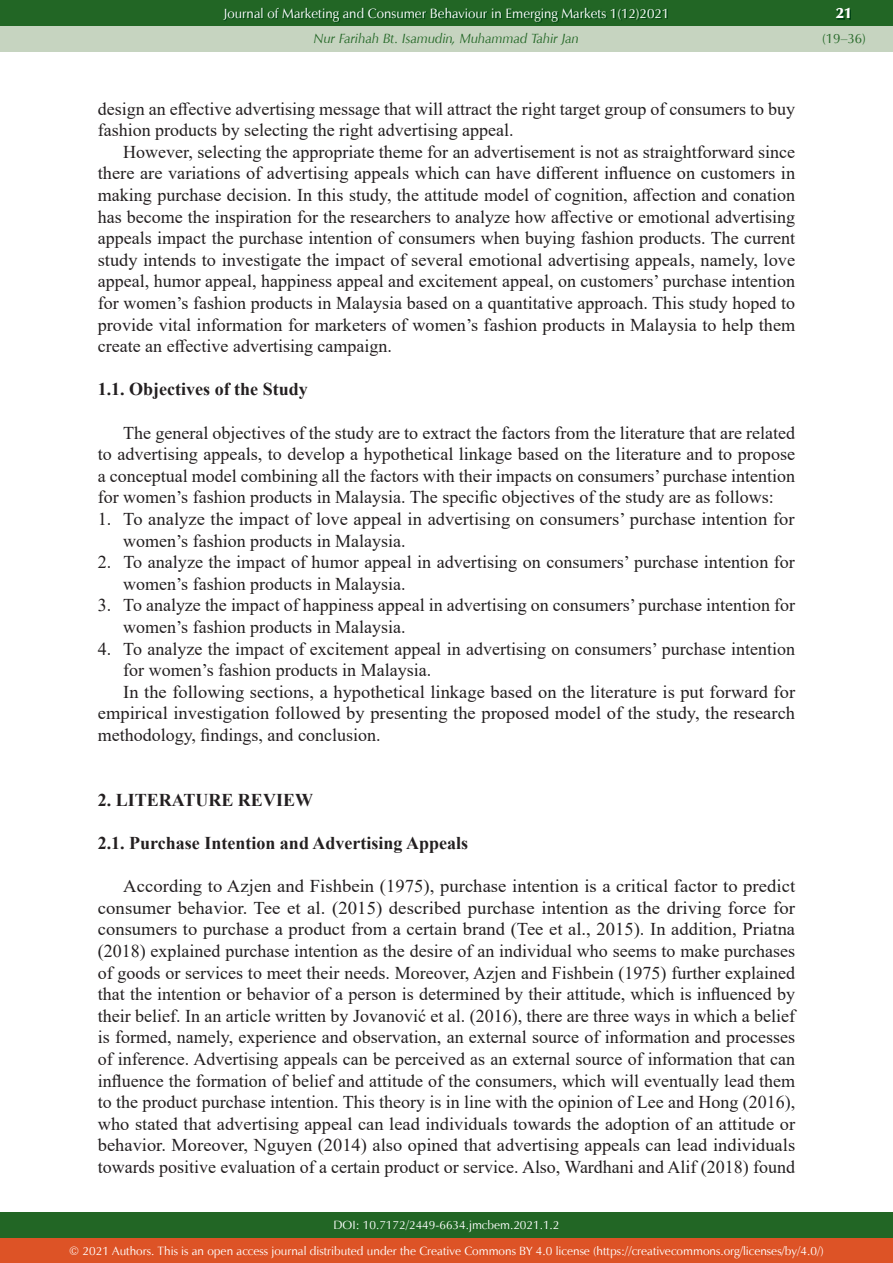
<style>
.page{position:relative;width:893px;height:1263px;background:#fff}
.page>*{position:absolute;margin:0;border:0;box-sizing:border-box;transform-origin:0 0}
.t1{font:18px/21.6px "Times New Roman";color:#231f20}
.t2{font:700 18px "Times New Roman";color:#231f20}
.t3{font:15px "Zapf Humnst Ult EU";color:#fff}
.t4{font:13.5px "Zapf Humnst EU";color:#fff}
.t5{font:italic 13.5px "Zapf Humnst EU";color:#226625}
.t6{font:13.5px "Zapf Humnst EU";color:#226625}
.t7{font:12px "Zapf Humnst EU";color:#fff}
</style>
<div class="page">
<div style="left:0;top:0;width:893px;height:51px;background:#c6d4c0"></div>
<div style="left:0;top:1237px;width:893px;height:26px;background:#dd5326"></div>
<div style="left:0;top:1212px;width:893px;height:25px;background:#226625"></div>
<div style="left:0;top:0;width:893px;height:26px;background:#226625"></div>
<img style="left:224px;top:9px;width:443px;height:14px">
<img style="left:837px;top:9px;width:14px;height:11px">
<p class="t4" style="left:224px;top:5px;width:447px">Journal of Marketing and Consumer Behaviour in Emerging Markets 1(12)2021</p>
<p class="t5" style="left:314px;top:30px;width:267px">Nur Farihah Bt. Isamudin, Muhammad Tahir Jan</p>
<p class="t1" style="left:98px;top:98px;width:699px">design an effective advertising message that will attract the right target group of consumers to buy fashion products by selecting the right advertising appeal.</p>
<p class="t1" style="left:98px;top:141px;width:699px;text-align:justify;text-indent:26px">However, selecting the appropriate theme for an advertisement is not as straightforward since there are variations of advertising appeals which can have different influence on customers in making purchase decision. In this study, the attitude model of cognition, affection and conation has become the inspiration for the researchers to analyze how affective or emotional advertising appeals impact the purchase intention of consumers when buying fashion products. The current study intends to investigate the impact of several emotional advertising appeals, namely, love appeal, humor appeal, happiness appeal and excitement appeal, on customers’ purchase intention for women’s fashion products in Malaysia based on a quantitative approach. This study hoped to provide vital information for marketers of women’s fashion products in Malaysia to help them create an effective advertising campaign.</p>
<p class="t2" style="left:98px;top:379px;width:211px">1.1. Objectives of the Study</p>
<p class="t1" style="left:98px;top:422px;width:699px;text-align:justify;text-indent:26px">The general objectives of the study are to extract the factors from the literature that are related to advertising appeals, to develop a hypothetical linkage based on the literature and to propose a conceptual model combining all the factors with their impacts on consumers’ purchase intention for women’s fashion products in Malaysia. The specific objectives of the study are as follows:</p>
<p class="t1" style="left:123px;top:508px;width:673px;text-indent:-26px">1. To analyze the impact of love appeal in advertising on consumers’ purchase intention for women’s fashion products in Malaysia.</p>
<p class="t1" style="left:123px;top:551px;width:673px;text-indent:-26px">2. To analyze the impact of humor appeal in advertising on consumers’ purchase intention for women’s fashion products in Malaysia.</p>
<p class="t1" style="left:123px;top:594px;width:673px;text-indent:-26px">3. To analyze the impact of happiness appeal in advertising on consumers’ purchase intention for women’s fashion products in Malaysia.</p>
<p class="t1" style="left:98px;top:638px;width:699px">4. To analyze the impact of excitement appeal in advertising on consumers’ purchase intention</p>
<p class="t1" style="left:123px;top:659px;width:309px">for women’s fashion products in Malaysia.</p>
<p class="t1" style="left:123px;top:681px;width:673px">In the following sections, a hypothetical linkage based on the literature is put forward for</p>
<p class="t1" style="left:98px;top:702px;width:699px">empirical investigation followed by presenting the proposed model of the study, the research</p>
<p class="t1" style="left:98px;top:724px;width:284px">methodology, findings, and conclusion.</p>
<p class="t2" style="left:98px;top:790px;width:217px">2. LITERATURE REVIEW</p>
<p class="t2" style="left:98px;top:833px;width:372px">2.1. Purchase Intention and Advertising Appeals</p>
<p class="t1" style="left:98px;top:875px;width:699px;text-align:justify;text-indent:26px">According to Azjen and Fishbein (1975), purchase intention is a critical factor to predict consumer behavior. Tee et al. (2015) described purchase intention as the driving force for consumers to purchase a product from a certain brand (Tee et al., 2015). In addition, Priatna (2018) explained purchase intention as the desire of an individual who seems to make purchases of goods or services to meet their needs. Moreover, Azjen and Fishbein (1975) further explained that the intention or behavior of a person is determined by their attitude, which is influenced by their belief. In an article written by Jovanović et al. (2016), there are three ways in which a belief is formed, namely, experience and observation, an external source of information and processes of inference. Advertising appeals can be perceived as an external source of information that can influence the formation of belief and attitude of the consumers, which will eventually lead them to the product purchase intention. This theory is in line with the opinion of Lee and Hong (2016), who stated that advertising appeal can lead individuals towards the adoption of an attitude or behavior. Moreover, Nguyen (2014) also opined that advertising appeals can lead individuals towards positive evaluation of a certain product or service. Also, Wardhani and Alif (2018) found</p>
<p class="t7" style="left:333px;top:1218px;width:227px">DOI: 10.7172/2449-6634.jmcbem.2021.1.2</p>
<p class="t3" style="left:836px;top:4px;width:18px">21</p>
<p class="t6" style="left:822px;top:30px;width:45px">(19–36)</p>
<p class="t7" style="left:69px;top:1243px;width:756px">© 2021 Authors. This is an open access journal distributed under the Creative Commons BY 4.0 license (https://creativecommons.org/licenses/by/4.0/)</p>
</div>
